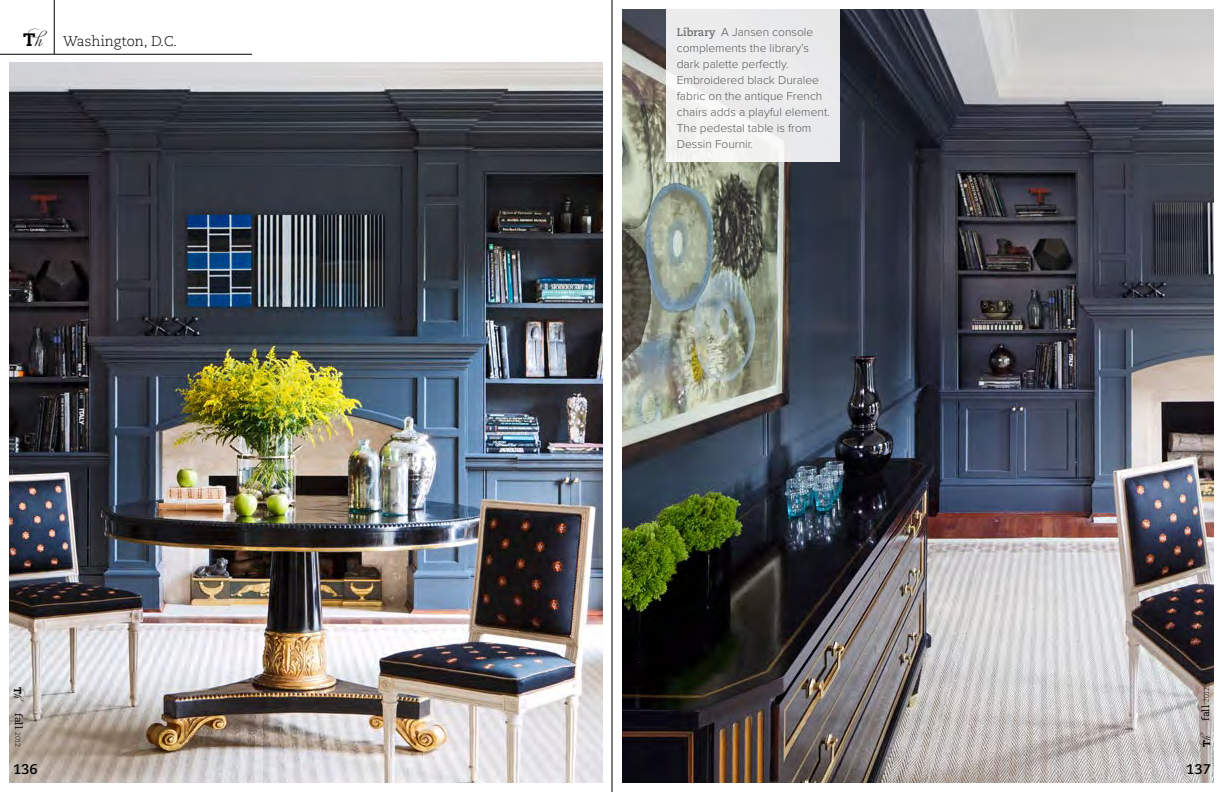
<style>
.page{position:relative;width:1224px;height:792px;background:#fff}
.page>*{position:absolute;margin:0;border:0;box-sizing:border-box;transform-origin:0 0}
.t1{font:300 14px "Caecilia LT Std";color:#000}
.t2{font:700 14px "Caecilia LT Std";color:#000}
.t3{font:300 12px/16px "Proxima Nova";color:#5a5a5b}
.t4{font:10px "Caecilia LT Std";color:#000}
.s1{font-weight:800;font-size:18px}
.s2{font-family:"Adios Script Pro";font-weight:400;font-size:22px}
.s3{font-weight:800}
.s4{font-family:"Adios Script Pro";font-size:14px}
.s5{font-weight:300;font-size:7px}
.s6{font-family:"Caecilia LT Std";font-weight:700;font-size:11px;color:#6d6e71}
</style>
<div class="page">
<img style="left:9px;top:62px;width:594px;height:721px">
<img style="left:622px;top:9px;width:592px;height:774px">
<div style="left:666px;top:9px;width:174px;height:153px;background:#ececed"></div>
<hr style="left:54px;top:0;width:1px;height:54px;background:#000">
<hr style="left:0;top:54px;width:252px;height:1px;background:#000">
<hr style="left:612px;top:0;width:1px;height:792px;background:#000">
<p class="t1" style="left:23px;top:34px;width:155px"><span class="s1">T</span><span class="s2">h</span> Washington, D.C.</p>
<p class="t4" style="left:24px;top:687px;width:62px;rotate:90deg"><span class="s3">T</span><span class="s4">h</span> fall <span class="s5">2012</span></p>
<p class="t3" style="left:677px;top:25px;width:155px"><span class="s6">Library</span> A Jansen console complements the library’s dark palette perfectly.<br>Embroidered black Duralee fabric on the antique French chairs adds a playful element.<br>The pedestal table is from<br>Dessin Fournir.</p>
<p class="t4" style="left:1200px;top:747px;width:62px;rotate:-90deg"><span class="s3">T</span><span class="s4">h</span> fall <span class="s5">2012</span></p>
<p class="t2" style="left:13px;top:761px;width:26px">136</p>
<p class="t2" style="left:1186px;top:761px;width:26px">137</p>
</div>
